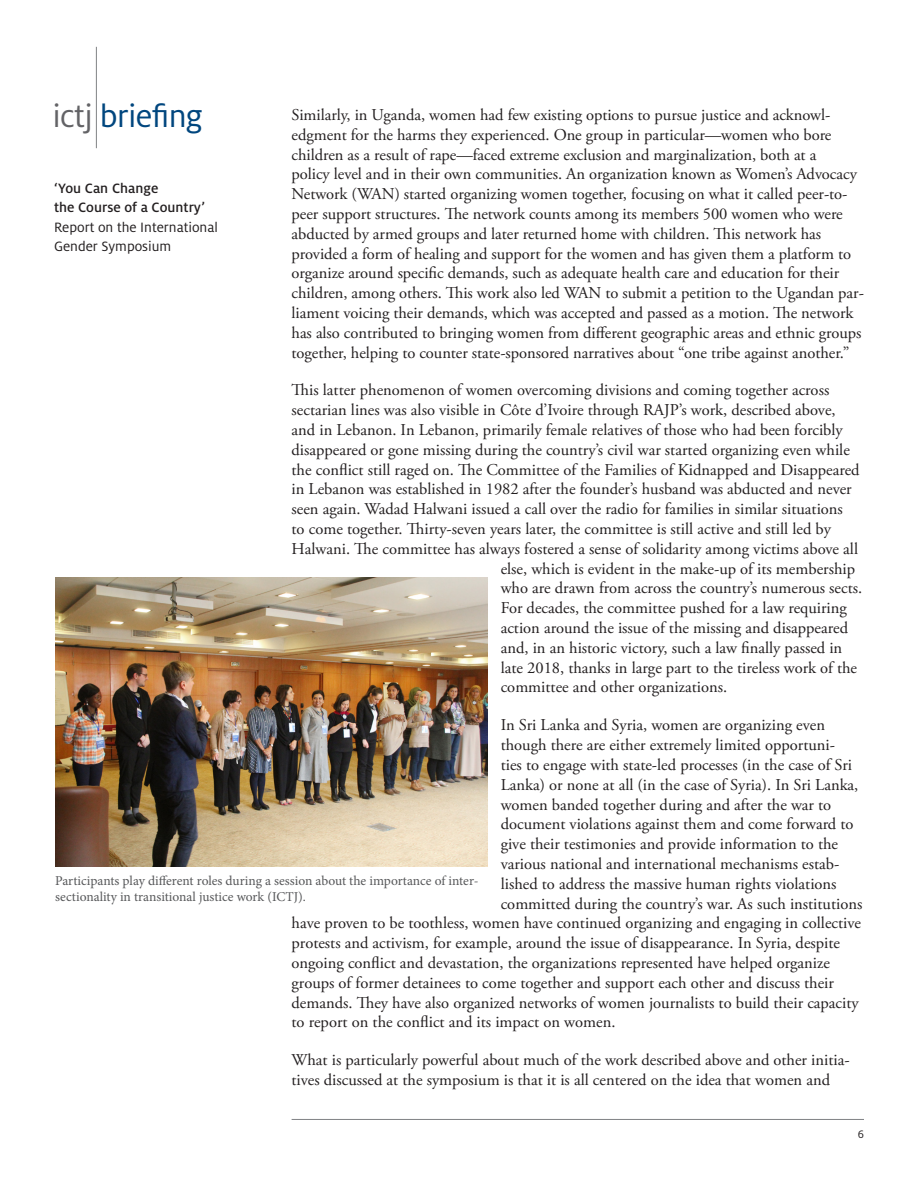
<style>
.page{position:relative;width:918px;height:1188px;background:#fff}
.page>*{position:absolute;margin:0;border:0;box-sizing:border-box;transform-origin:0 0}
.t1{font:34.65px "Milo OT";letter-spacing:-.02em;color:#00467e}
.Text_-_Body{font:16.5px/19.8px "Adobe Garamond Pro";color:#231f20}
.t2{font:15px/19.5px "Milo OT";color:#231f20}
.t3{font:500 15px/19.5px "Milo OT";color:#231f20}
.Photo_caption{font:13.5px/16.2px "Minion Pro";color:#57585a}
.t4{font:12px "Milo OT";color:#231f20}
.s1{color:#636366}
</style>
<div class="page">
<hr style="left:292px;top:1119px;width:572px;height:1px;background:#808285">
<hr style="left:96px;top:47px;width:1px;height:101px;background:#808285">
<img style="left:55px;top:578px;width:432px;height:288px">
<h1 class="t1" style="left:52px;top:97px;width:152px"><span class="s1">ictj</span> briefing</h1>
<p class="Text_-_Body" style="left:292px;top:105px;width:574px">Similarly, in Uganda, women had few existing options to pursue justice and acknowl&shy;edgment for the harms they experienced. One group in particular—women who bore children as a result of rape—faced extreme exclusion and marginalization, both at a<br>policy level and in their own communities. An organization known as Women’s Advocacy Network (WAN) started organizing women together, focusing on what it called peer-to&shy;peer support structures. The network counts among its members 500 women who were abducted by armed groups and later returned home with children. This network has provided a form of healing and support for the women and has given them a platform to organize around specific demands, such as adequate health care and education for their children, among others. This work also led WAN to submit a petition to the Ugandan par&shy;liament voicing their demands, which was accepted and passed as a motion. The network has also contributed to bringing women from different geographic areas and ethnic groups together, helping to counter state-sponsored narratives about “one tribe against another.”</p>
<p class="Text_-_Body" style="left:292px;top:381px;width:539px">This latter phenomenon of women overcoming divisions and coming together across</p>
<p class="Text_-_Body" style="left:292px;top:401px;width:546px">sectarian lines was also visible in Côte d’Ivoire through RAJP’s work, described above,</p>
<p class="Text_-_Body" style="left:292px;top:421px;width:553px">and in Lebanon. In Lebanon, primarily female relatives of those who had been forcibly</p>
<p class="Text_-_Body" style="left:292px;top:440px;width:560px">disappeared or gone missing during the country’s civil war started organizing even while</p>
<p class="Text_-_Body" style="left:292px;top:460px;width:570px">the conflict still raged on. The Committee of the Families of Kidnapped and Disappeared</p>
<p class="Text_-_Body" style="left:292px;top:480px;width:562px">in Lebanon was established in 1982 after the founder’s husband was abducted and never</p>
<p class="Text_-_Body" style="left:292px;top:500px;width:553px">seen again. Wadad Halwani issued a call over the radio for families in similar situations</p>
<p class="Text_-_Body" style="left:292px;top:520px;width:541px">to come together. Thirty-seven years later, the committee is still active and still led by</p>
<p class="Text_-_Body" style="left:292px;top:539px;width:568px">Halwani. The committee has always fostered a sense of solidarity among victims above all</p>
<p class="Text_-_Body" style="left:501px;top:559px;width:356px">else, which is evident in the make-up of its membership</p>
<p class="Text_-_Body" style="left:501px;top:579px;width:363px">who are drawn from across the country’s numerous sects.</p>
<p class="Text_-_Body" style="left:501px;top:599px;width:348px">For decades, the committee pushed for a law requiring</p>
<p class="Text_-_Body" style="left:501px;top:619px;width:349px">action around the issue of the missing and disappeared</p>
<p class="Text_-_Body" style="left:501px;top:638px;width:343px">and, in an historic victory, such a law finally passed in</p>
<p class="Text_-_Body" style="left:501px;top:658px;width:358px">late 2018, thanks in large part to the tireless work of the</p>
<p class="Text_-_Body" style="left:501px;top:678px;width:228px">committee and other organizations.</p>
<p class="Text_-_Body" style="left:501px;top:716px;width:326px">In Sri Lanka and Syria, women are organizing even</p>
<p class="Text_-_Body" style="left:501px;top:736px;width:336px">though there are either extremely limited opportuni-</p>
<p class="Text_-_Body" style="left:501px;top:755px;width:353px">ties to engage with state-led processes (in the case of Sri</p>
<p class="Text_-_Body" style="left:501px;top:775px;width:359px">Lanka) or none at all (in the case of Syria). In Sri Lanka,</p>
<p class="Text_-_Body" style="left:501px;top:795px;width:332px">women banded together during and after the war to</p>
<p class="Text_-_Body" style="left:501px;top:815px;width:354px">document violations against them and come forward to</p>
<p class="Text_-_Body" style="left:501px;top:835px;width:339px">give their testimonies and provide information to the</p>
<p class="Text_-_Body" style="left:501px;top:854px;width:340px">various national and international mechanisms estab-</p>
<p class="Text_-_Body" style="left:501px;top:874px;width:337px">lished to address the massive human rights violations</p>
<p class="Text_-_Body" style="left:501px;top:894px;width:363px">committed during the country’s war. As such institutions</p>
<p class="Text_-_Body" style="left:292px;top:914px;width:571px">have proven to be toothless, women have continued organizing and engaging in collective</p>
<p class="Text_-_Body" style="left:292px;top:934px;width:550px">protests and activism, for example, around the issue of disappearance. In Syria, despite</p>
<p class="Text_-_Body" style="left:292px;top:953px;width:540px">ongoing conflict and devastation, the organizations represented have helped organize</p>
<p class="Text_-_Body" style="left:292px;top:973px;width:544px">groups of former detainees to come together and support each other and discuss their</p>
<p class="Text_-_Body" style="left:292px;top:993px;width:569px">demands. They have also organized networks of women journalists to build their capacity</p>
<p class="Text_-_Body" style="left:292px;top:1013px;width:325px">to report on the conflict and its impact on women.</p>
<p class="Text_-_Body" style="left:292px;top:1051px;width:560px">What is particularly powerful about much of the work described above and other initia&shy;tives discussed at the symposium is that it is all centered on the idea that women and</p>
<p class="t3" style="left:54px;top:179px;width:153px">‘You Can Change<br>the Course of a Country’</p>
<p class="t2" style="left:54px;top:218px;width:165px">Report on the International<br>Gender Symposium</p>
<p class="Photo_caption" style="left:55px;top:873px;width:425px">Participants play different roles during a session about the importance of inter&shy;sectionality in transitional justice work (ICTJ).</p>
<p class="t4" style="left:858px;top:1128px;width:8px">6</p>
</div>
